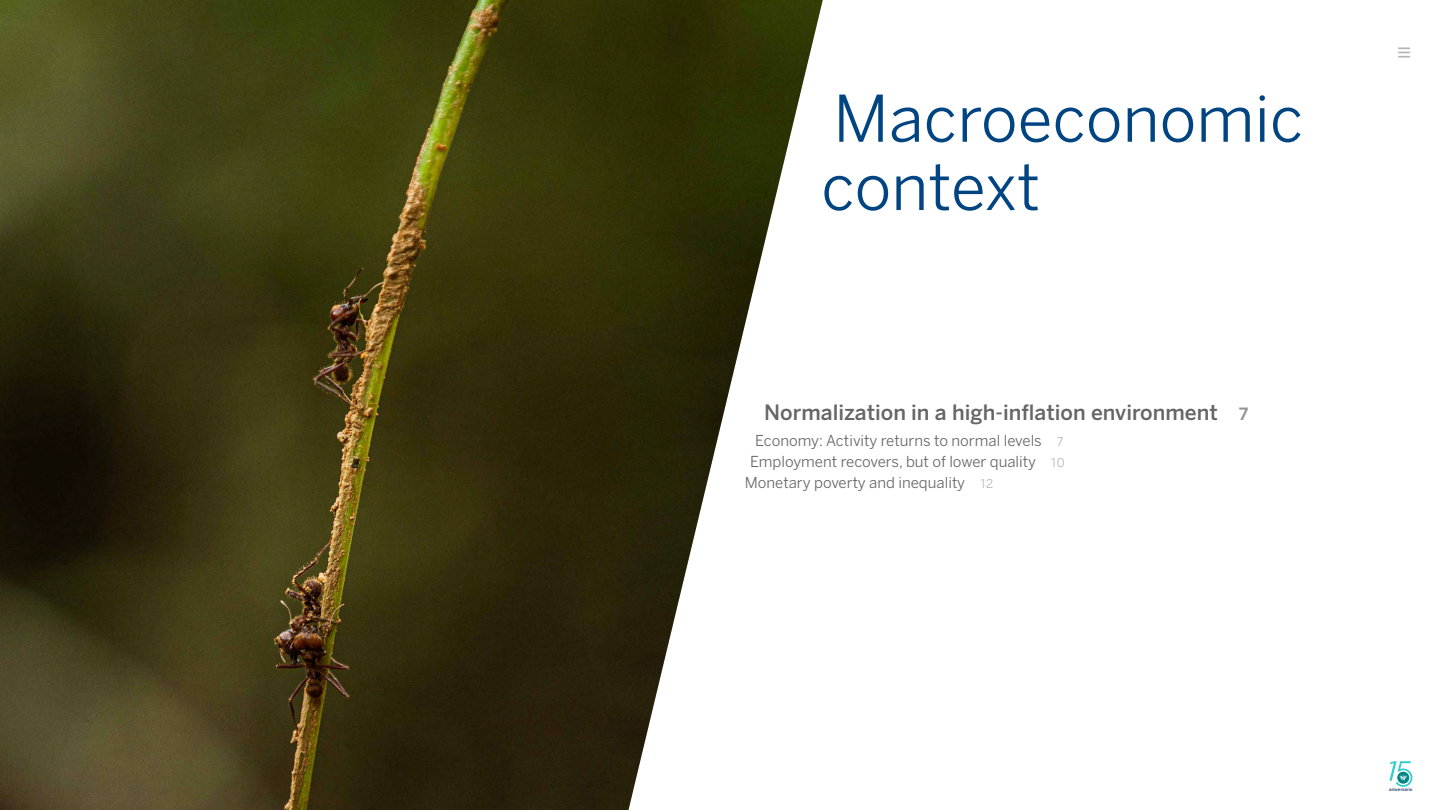
<style>
.page{position:relative;width:1440px;height:810px;background:#fff}
.page>*{position:absolute;margin:0;border:0;box-sizing:border-box;transform-origin:0 0}
.t1{font:63.75px/68.2px "Benton Sans BBVA";color:#004481}
.t2{font:500 21px "Benton Sans BBVA";color:#666}
.t3{font:15px "Benton Sans BBVA";color:#666}
.t4{font:500 4.43px "Benton Sans BBVA";color:#1c3764}
.s1{color:#949494}
.s2{color:#bdbdbd}
</style>
<div class="page">
<svg style="left:1389px;top:761px;width:23px;height:26px"></svg>
<svg style="left:1399px;top:47px;width:10px;height:11px"></svg>
<img style="left:0;top:0;width:823px;height:810px">
<h1 class="t1" style="left:821px;top:85px;width:484px">Macroeconomic context</h1>
<h2 class="t2" style="left:764px;top:399px;width:486px">Normalization in a high-inflation environment <span class="s1">7</span></h2>
<p class="t3" style="left:755px;top:432px;width:310px">Economy: Activity returns to normal levels <span class="s2">7</span></p>
<p class="t3" style="left:750px;top:453px;width:316px">Employment recovers, but of lower quality <span class="s2">10</span></p>
<p class="t3" style="left:745px;top:474px;width:250px">Monetary poverty and inequality <span class="s2">12</span></p>
<p class="t4" style="left:1389px;top:787px;width:25px">aniversario</p>
</div>
